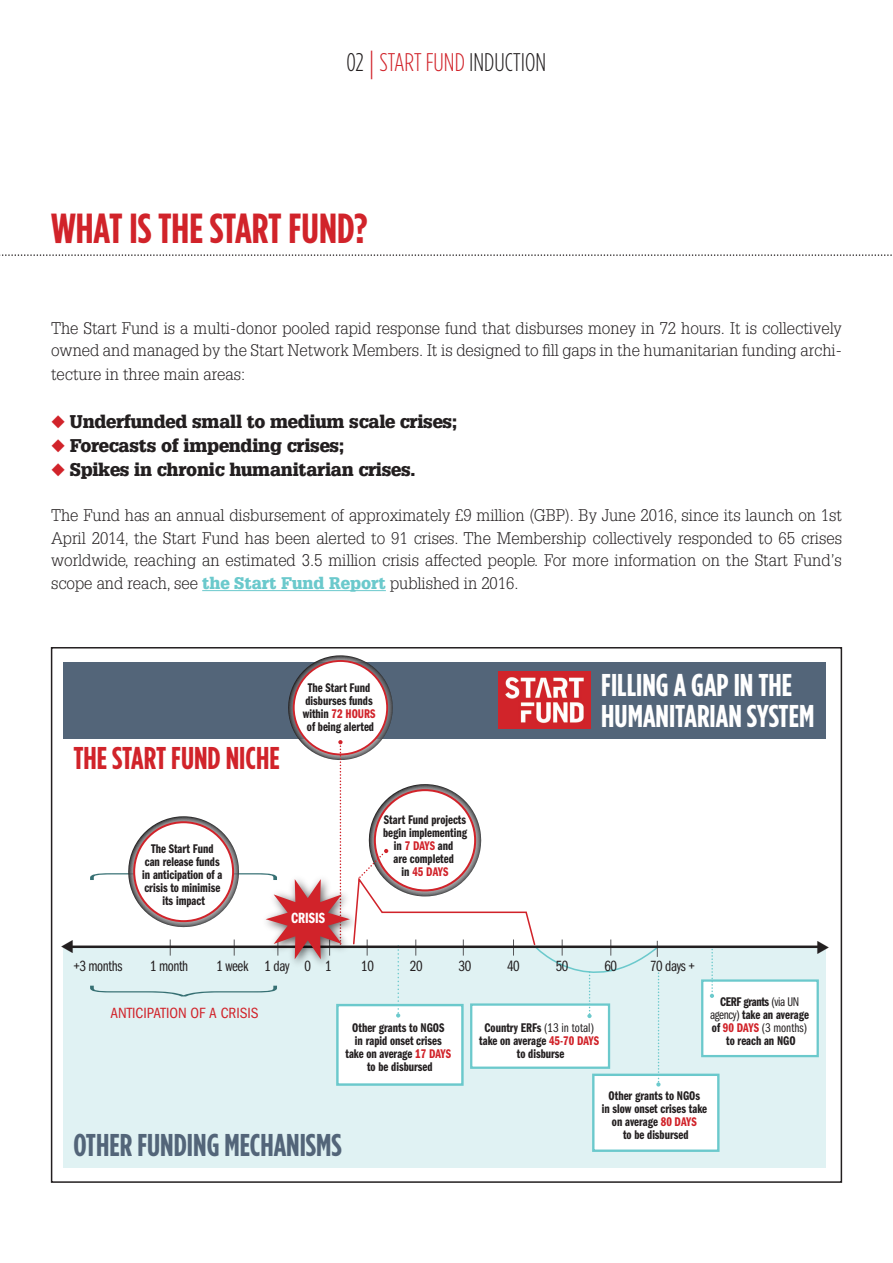
<style>
.page{position:relative;width:893px;height:1263px;background:#fff}
.page>*{position:absolute;margin:0;border:0;box-sizing:border-box;transform-origin:0 0}
.t1{font:700 42px "Gotham Condensed";color:#d1232a}
.t2{font:700 31.5px/31.5px "Gotham Condensed";color:#fff}
.t3{font:700 31.5px "Gotham Condensed";color:#536579}
.t4{font:700 31.5px "Gotham Condensed";color:#d1232a}
.t5{font:300 25.5px "Gotham Condensed";color:#231f20}
.t6{font:900 18px "Glypha";letter-spacing:-.01em;color:#231f20}
.t7{font:300 16.5px/22.5px "Glypha";color:#231f20}
.t8{font:15.3px "Franklin Gothic Book Cmpr";letter-spacing:-.025em;color:#231f20}
.t9{font:condensed 15.3px "Franklin Gothic";color:#d1232a}
.t10{font:15.3px "Franklin Gothic Demi Cmpr";color:#fff}
.t11{font:13.05px/13px "Franklin Gothic Demi Cmpr";color:#231f20;text-align:center}
.t12{font:13.05px "Franklin Gothic Book Cmpr";color:#231f20}
.s1{font-size:33px;color:#d1232a}
.s2{color:#d1232a}
.s3{font-weight:900;color:#6bc9cc}
.s4{font-family:"Franklin Gothic Book Cmpr"}
.s5{font-family:"Franklin Gothic Demi Cmpr"}
.s6{font-family:"Franklin Gothic Demi Cmpr";color:#d1232a}
</style>
<div class="page">
<div style="left:64px;top:947px;width:762px;height:221px;background:#e0f2f3"></div>
<svg style="left:0;top:254px;width:892px;height:2px"></svg>
<hr style="left:202px;top:590px;width:184px;height:1px;background:#6bc9cc">
<div style="left:64px;top:662px;width:762px;height:76px;background:#536579"></div>
<div style="left:593px;top:1075px;width:125px;height:76px;background:#fff"></div>
<div style="left:592px;top:1073px;width:127px;height:79px;border:2px solid #6bc9cc"></div>
<div style="left:702px;top:980px;width:116px;height:76px;background:#fff"></div>
<div style="left:701px;top:979px;width:118px;height:78px;border:2px solid #6bc9cc"></div>
<svg style="left:710px;top:949px;width:4px;height:49px"></svg>
<hr style="left:69px;top:945px;width:751px;height:3px;background:#231f20">
<svg style="left:90px;top:655px;width:571px;height:431px"></svg>
<svg style="left:63px;top:945px;width:10px;height:9px"></svg>
<h3 class="t5" style="left:346px;top:48px;width:201px">02 <span class="s1">|</span> <span class="s2">START FUND</span> INDUCTION</h3>
<h1 class="t1" style="left:51px;top:204px;width:318px">WHAT IS THE START FUND?</h1>
<p class="t7" style="left:51px;top:317px;width:792px">The Start Fund is a multi-donor pooled rapid response fund that disburses money in 72 hours. It is collectively owned and managed by the Start Network Members. It is designed to fill gaps in the humanitarian funding archi-</p>
<p class="t7" style="left:51px;top:364px;width:196px">tecture in three main areas:</p>
<p class="t6" style="left:51px;top:411px;width:408px"><span class="s2">◆</span> Underfunded small to medium scale crises;</p>
<p class="t6" style="left:51px;top:435px;width:294px"><span class="s2">◆</span> Forecasts of impending crises;</p>
<p class="t6" style="left:51px;top:459px;width:366px"><span class="s2">◆</span> Spikes in chronic humanitarian crises.</p>
<p class="t7" style="left:51px;top:505px;width:792px;text-align:justify">The Fund has an annual disbursement of approximately £9 million (GBP). By June 2016, since its launch on 1st April 2014, the Start Fund has been alerted to 91 crises. The Membership collectively responded to 65 crises worldwide, reaching an estimated 3.5 million crisis affected people. For more information on the Start Fund’s scope and reach, see <span class="s3">the Start Fund Report</span> published in 2016.</p>
<h2 class="t4" style="left:73px;top:739px;width:208px">THE START FUND NICHE</h2>
<p class="t11" style="left:303px;top:681px;width:74px">The Start Fund disburses funds within <span class="s2">72 HOURS </span>of being alerted</p>
<p class="t11" style="left:142px;top:842px;width:81px">The Start Fund can release funds in anticipation of a crisis to minimise its impact</p>
<p class="t10" style="left:291px;top:910px;width:35px">CRISIS</p>
<p class="t11" style="left:383px;top:814px;width:85px">Start Fund projects begin implementing in <span class="s2">7 DAYS</span> and<br>are completed<br>in <span class="s2">45 DAYS</span></p>
<h2 class="t2" style="left:601px;top:669px;width:215px">FILLING A GAP IN THE<br>HUMANITARIAN SYSTEM</h2>
<p class="t8" style="left:73px;top:957px;width:51px">+3 months</p>
<p class="t8" style="left:150px;top:957px;width:40px">1 month</p>
<p class="t8" style="left:217px;top:957px;width:117px">1 week 1 day 0 1</p>
<p class="t8" style="left:361px;top:957px;width:14px">10</p>
<p class="t8" style="left:410px;top:957px;width:14px">20</p>
<p class="t8" style="left:458px;top:957px;width:14px">30</p>
<p class="t8" style="left:507px;top:957px;width:14px">40</p>
<p class="t8" style="left:556px;top:957px;width:14px">50</p>
<p class="t8" style="left:604px;top:957px;width:14px">60</p>
<p class="t8" style="left:650px;top:957px;width:46px">70 days +</p>
<p class="t9" style="left:111px;top:1005px;width:150px">ANTICIPATION OF A CRISIS</p>
<p class="t11" style="left:346px;top:1021px;width:107px">Other grants to NGOS<br>in rapid onset crises take on average <span class="s2">17 DAYS </span>to be disbursed</p>
<p class="t11" style="left:479px;top:1021px;width:121px">Country ERFs <span class="s4">(13 in total) </span>take on average <span class="s2">45-70 DAYS </span>to disburse</p>
<p class="t11" style="left:710px;top:995px;width:100px">CERF grants <span class="s4">(via UN agency)</span> take an average</p>
<p class="t12" style="left:712px;top:1020px;width:97px"><span class="s5">of</span> <span class="s6">90 DAYS</span> (3 months)</p>
<p class="t11" style="left:726px;top:1034px;width:71px">to reach an NGO</p>
<h2 class="t3" style="left:73px;top:1127px;width:270px">OTHER FUNDING MECHANISMS</h2>
<p class="t11" style="left:602px;top:1089px;width:107px">Other grants to NGOs<br>in slow onset crises take on average <span class="s2">80 DAYS<br></span>to be disbursed</p>
</div>
